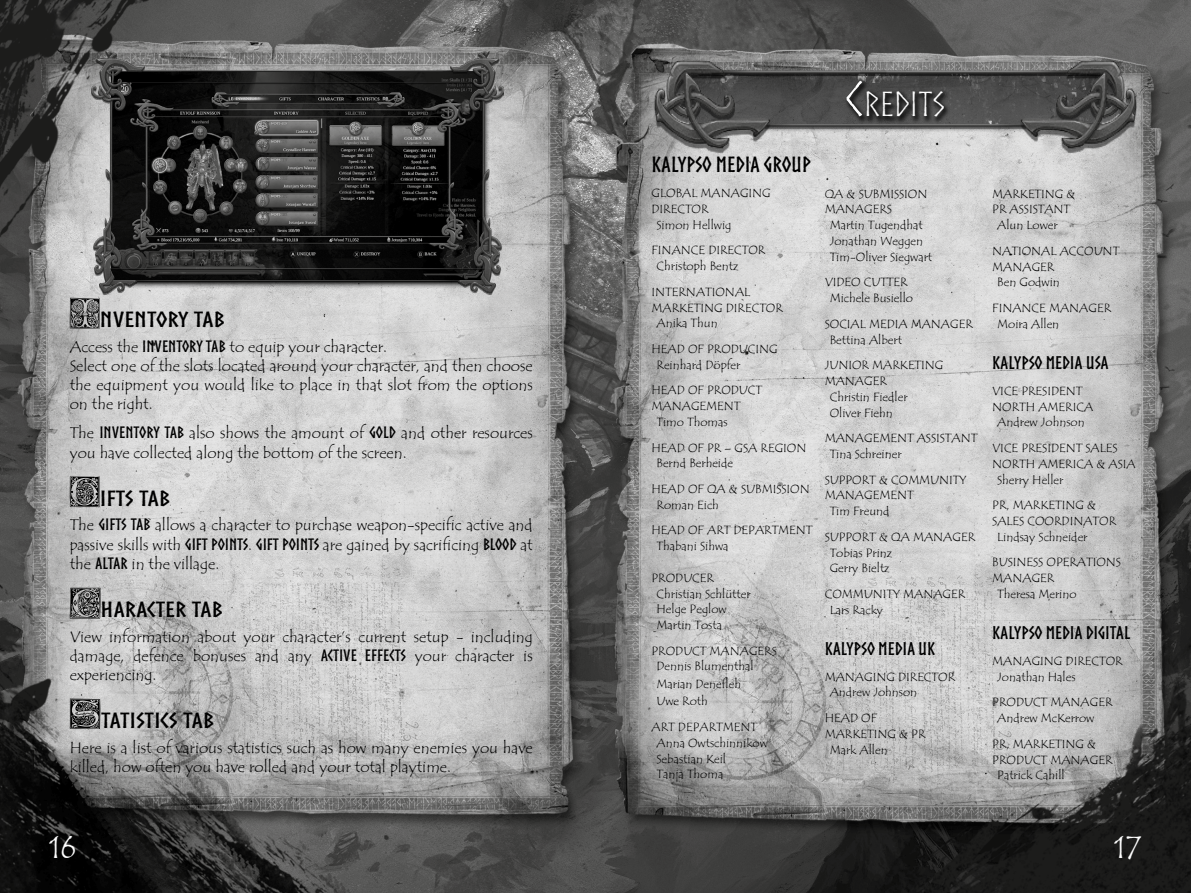
<style>
.page{position:relative;width:1191px;height:893px;background:#fff}
.page>*{position:absolute;margin:0;border:0;box-sizing:border-box;transform-origin:0 0}
.t1{font:33.07px "Norse";color:#fff;scale:1.22 1}
.t2{font:31.5px "Tempus Sans ITC";color:#fff}
.t3{font:700 21px "Norse";color:#000;scale:1.3 1}
.t4{font:700 21px "Norse";color:#000;scale:1.1 1}
.t5{font:700 17.5px "Norse";color:#000;scale:1.1 1}
.t6{font:15.75px/19.2px "Tempus Sans ITC";color:#000}
.t7{font:12.25px/15.8px "Tempus Sans ITC";color:#000}
.s1{font-family:"Norse";font-weight:700}
.s2{font-size:47.25px}
</style>
<div class="page">
<img style="left:0;top:0;width:1191px;height:893px">
<svg style="left:70px;top:298px;width:30px;height:31px"></svg>
<svg style="left:70px;top:476px;width:30px;height:31px"></svg>
<svg style="left:70px;top:588px;width:31px;height:30px"></svg>
<svg style="left:70px;top:699px;width:30px;height:30px"></svg>
<img style="left:92px;top:51px;width:411px;height:244px">
<img style="left:654px;top:60px;width:482px;height:93px">
<div style="left:843px;top:79px;width:107px;height:46px;background:#000;opacity:.75"></div>
<h3 class="t3" style="left:100px;top:308px;width:97px">NVENTORY TAB</h3>
<p class="t6" style="left:70px;top:337px;width:464px">Access the <span class="s1">INVENTORY TAB</span> to equip your character.<br>Select one of the slots located around your character, and then choose the equipment you would like to place in that slot from the options on the right.</p>
<p class="t6" style="left:70px;top:424px;width:464px">The <span class="s1">INVENTORY TAB</span> also shows the amount of <span class="s1">GOLD</span> and other resources you have collected along the bottom of the screen.</p>
<h3 class="t3" style="left:100px;top:487px;width:55px">IFTS TAB</h3>
<p class="t6" style="left:70px;top:516px;width:464px;text-align:justify">The <span class="s1">GIFTS TAB</span> allows a character to purchase weapon-specific active and passive skills with <span class="s1">GIFT POINTS</span>. <span class="s1">GIFT POINTS</span> are gained by sacrificing <span class="s1">BLOOD</span> at the <span class="s1">ALTAR</span> in the village.</p>
<h3 class="t3" style="left:101px;top:598px;width:95px">HARACTER TAB</h3>
<p class="t6" style="left:70px;top:627px;width:464px;text-align:justify">View information about your character’s current setup - including damage, defence bonuses and any <span class="s1">ACTIVE EFFECTS</span> your character is experiencing.</p>
<h3 class="t3" style="left:101px;top:709px;width:88px">TATISTICS TAB</h3>
<p class="t6" style="left:70px;top:738px;width:464px">Here is a list of various statistics such as how many enemies you have killed, how often you have rolled and your total playtime.</p>
<h1 class="t1" style="left:845px;top:86px;width:84px"><span class="s2">C</span>REDITS</h1>
<h3 class="t4" style="left:651px;top:152px;width:146px">KALYPSO MEDIA GROUP</h3>
<p class="t7" style="left:651px;top:185px;width:121px">GLOBAL MANAGING</p>
<p class="t7" style="left:651px;top:201px;width:59px">DIRECTOR</p>
<p class="t7" style="left:656px;top:217px;width:76px">Simon Hellwig</p>
<p class="t7" style="left:656px;top:243px;width:110px;text-indent:-5px">FINANCE DIRECTOR<br>Christoph Bentz</p>
<p class="t7" style="left:651px;top:284px;width:100px">INTERNATIONAL</p>
<p class="t7" style="left:651px;top:300px;width:133px">MARKETING DIRECTOR</p>
<p class="t7" style="left:656px;top:316px;width:63px">Anika Thun</p>
<p class="t7" style="left:656px;top:341px;width:123px;text-indent:-5px">HEAD OF PRODUCING<br>Reinhard Döpfer</p>
<p class="t7" style="left:651px;top:383px;width:112px">HEAD OF PRODUCT</p>
<p class="t7" style="left:651px;top:398px;width:90px">MANAGEMENT</p>
<p class="t7" style="left:656px;top:414px;width:73px">Timo Thomas</p>
<p class="t7" style="left:656px;top:440px;width:151px;text-indent:-5px">HEAD OF PR – GSA REGION<br>Bernd Berheide</p>
<p class="t7" style="left:656px;top:481px;width:155px;text-indent:-5px">HEAD OF QA &amp; SUBMISSION<br>Roman Eich</p>
<p class="t7" style="left:656px;top:523px;width:157px;text-indent:-5px">HEAD OF ART DEPARTMENT<br>Thabani Sihwa</p>
<p class="t7" style="left:656px;top:570px;width:96px;text-indent:-5px">PRODUCER<br>Christian Schlütter<br>Helge Peglow<br>Martin Tosta</p>
<p class="t7" style="left:656px;top:643px;width:122px;text-indent:-5px">PRODUCT MANAGERS<br>Dennis Blumenthal</p>
<p class="t7" style="left:656px;top:675px;width:86px;line-height:17.5px">Marian Denefleh<br>Uwe Roth</p>
<p class="t7" style="left:656px;top:719px;width:113px;text-indent:-5px">ART DEPARTMENT<br>Anna Owtschinnikow<br>Sebastian Keil<br>Tanja Thoma</p>
<p class="t7" style="left:824px;top:186px;width:104px">QA &amp; SUBMISSION</p>
<p class="t7" style="left:824px;top:202px;width:69px">MANAGERS</p>
<p class="t7" style="left:829px;top:218px;width:94px">Martin Tugendhat</p>
<p class="t7" style="left:829px;top:233px;width:95px">Jonathan Weggen</p>
<p class="t7" style="left:829px;top:249px;width:104px">Tim-Oliver Siegwart</p>
<p class="t7" style="left:824px;top:275px;width:90px;text-align:center">VIDEO CUTTER<br>Michele Busiello</p>
<p class="t7" style="left:829px;top:316px;width:145px;text-indent:-5px">SOCIAL MEDIA MANAGER<br>Bettina Albert</p>
<p class="t7" style="left:824px;top:358px;width:120px">JUNIOR MARKETING</p>
<p class="t7" style="left:824px;top:373px;width:64px">MANAGER</p>
<p class="t7" style="left:829px;top:389px;width:79px">Christin Fiedler</p>
<p class="t7" style="left:829px;top:405px;width:65px">Oliver Fiehn</p>
<p class="t7" style="left:829px;top:431px;width:149px;text-indent:-5px">MANAGEMENT ASSISTANT<br>Tina Schreiner</p>
<p class="t7" style="left:824px;top:472px;width:143px">SUPPORT &amp; COMMUNITY</p>
<p class="t7" style="left:824px;top:488px;width:90px">MANAGEMENT</p>
<p class="t7" style="left:829px;top:503px;width:61px">Tim Freund</p>
<p class="t7" style="left:829px;top:529px;width:147px;text-indent:-5px">SUPPORT &amp; QA MANAGER<br>Tobias Prinz<br>Gerry Bieltz</p>
<p class="t7" style="left:829px;top:586px;width:137px;text-indent:-5px">COMMUNITY MANAGER<br>Lars Racky</p>
<h3 class="t5" style="left:824px;top:639px;width:102px">KALYPSO MEDIA UK</h3>
<p class="t7" style="left:829px;top:669px;width:127px;text-indent:-5px">MANAGING DIRECTOR<br>Andrew Johnson</p>
<p class="t7" style="left:824px;top:710px;width:54px">HEAD OF</p>
<p class="t7" style="left:824px;top:726px;width:102px">MARKETING &amp; PR</p>
<p class="t7" style="left:829px;top:742px;width:59px">Mark Allen</p>
<p class="t7" style="left:992px;top:186px;width:85px">MARKETING &amp;</p>
<p class="t7" style="left:992px;top:202px;width:79px">PR ASSISTANT</p>
<p class="t7" style="left:997px;top:217px;width:62px">Alun Lower</p>
<p class="t7" style="left:992px;top:243px;width:128px">NATIONAL ACCOUNT</p>
<p class="t7" style="left:992px;top:259px;width:64px">MANAGER</p>
<p class="t7" style="left:997px;top:275px;width:64px">Ben Godwin</p>
<p class="t7" style="left:997px;top:300px;width:115px;text-indent:-5px">FINANCE MANAGER<br>Moira Allen</p>
<h3 class="t5" style="left:992px;top:353px;width:107px">KALYPSO MEDIA USA</h3>
<p class="t7" style="left:992px;top:383px;width:92px">VICE PRESIDENT</p>
<p class="t7" style="left:992px;top:399px;width:102px">NORTH AMERICA</p>
<p class="t7" style="left:997px;top:415px;width:89px">Andrew Johnson</p>
<p class="t7" style="left:992px;top:440px;width:127px">VICE PRESIDENT SALES</p>
<p class="t7" style="left:992px;top:456px;width:145px">NORTH AMERICA &amp; ASIA</p>
<p class="t7" style="left:997px;top:472px;width:68px">Sherry Heller</p>
<p class="t7" style="left:992px;top:497px;width:105px">PR, MARKETING &amp;</p>
<p class="t7" style="left:992px;top:513px;width:125px">SALES COORDINATOR</p>
<p class="t7" style="left:997px;top:529px;width:92px">Lindsay Schneider</p>
<p class="t7" style="left:992px;top:555px;width:130px">BUSINESS OPERATIONS</p>
<p class="t7" style="left:992px;top:570px;width:64px">MANAGER</p>
<p class="t7" style="left:997px;top:586px;width:81px">Theresa Merino</p>
<h3 class="t5" style="left:992px;top:623px;width:127px">KALYPSO MEDIA DIGITAL</h3>
<p class="t7" style="left:997px;top:653px;width:127px;text-indent:-5px">MANAGING DIRECTOR<br>Jonathan Hales</p>
<p class="t7" style="left:997px;top:695px;width:117px;text-indent:-5px">PRODUCT MANAGER<br>Andrew McKerrow</p>
<p class="t7" style="left:992px;top:736px;width:105px">PR, MARKETING &amp;</p>
<p class="t7" style="left:992px;top:752px;width:122px">PRODUCT MANAGER</p>
<p class="t7" style="left:997px;top:768px;width:69px">Patrick Cahill</p>
<h2 class="t2" style="left:49px;top:827px;width:29px">16</h2>
<h2 class="t2" style="left:1114px;top:827px;width:29px">17</h2>
</div>
